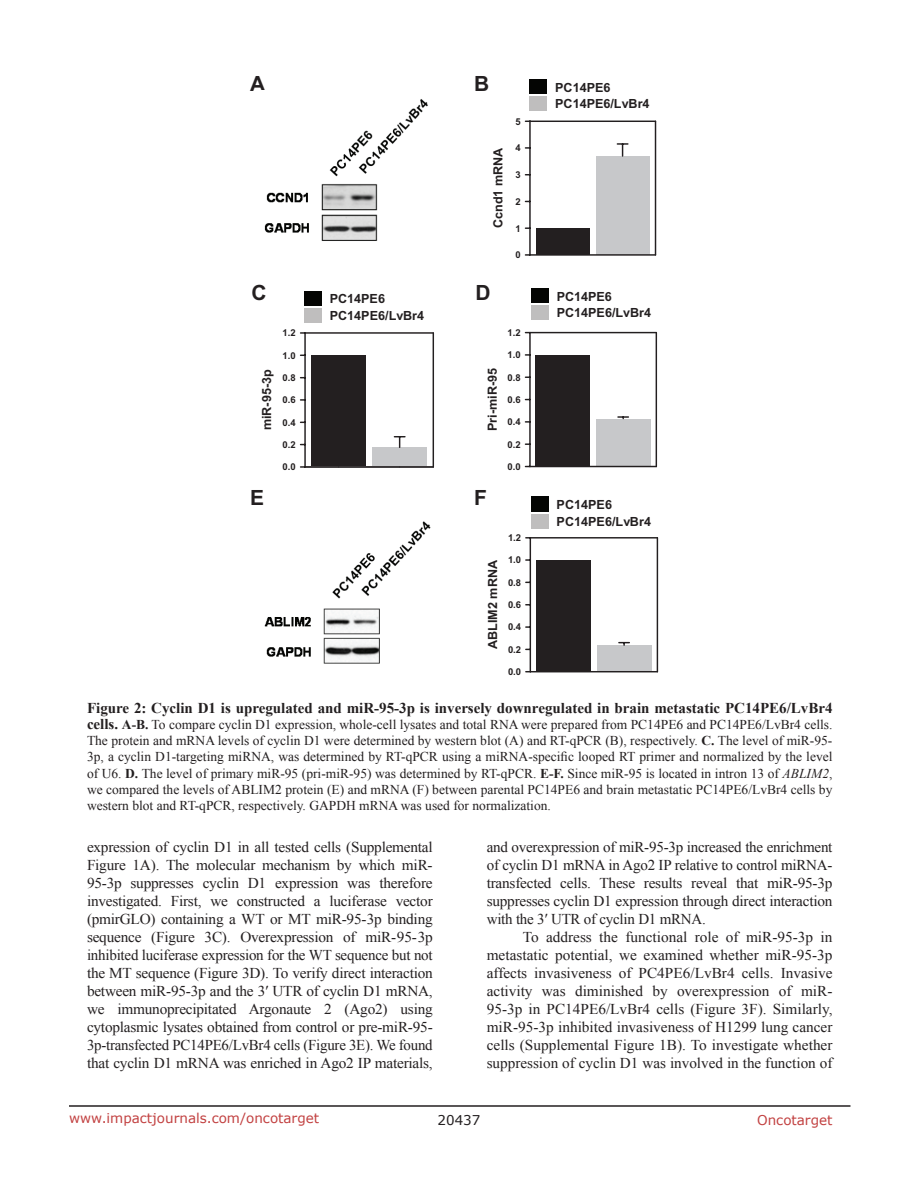
<style>
.page{position:relative;width:918px;height:1188px;background:#fff}
.page>*{position:absolute;margin:0;border:0;box-sizing:border-box;transform-origin:0 0}
.graphic{font:700 21px "Arial";color:#231f20}
.BodyText{font:15px/18px "Times New Roman";letter-spacing:-.015em;color:#231f20;text-align:justify}
.FigureText{font:700 15px "Times New Roman";color:#231f20}
.FigureText-2{font:13.5px/16.2px "Times New Roman";color:#231f20;text-align:justify}
.t1{font:13.5px "Verdana";color:#c24141}
.t2{font:13.5px "Verdana";color:#231f20}
.graphic-2{font:700 12.6px/16.6px "Arial";color:#231f20}
.graphic-3{font:700 9.45px "Arial";color:#231f20}
.s1{font-weight:700;font-size:15px}
.s2{font-weight:700}
.s3{font-style:italic}
</style>
<div class="page">
<hr style="left:69px;top:1105px;width:781px;height:2px;background:#231f20">
<div style="left:530px;top:333px;width:126px;height:134px;background:#fff;border:1px solid #fff"></div>
<hr style="left:530px;top:332px;width:126px;height:1px;background:#231f20">
<hr style="left:529px;top:333px;width:2px;height:134px;background:#231f20">
<hr style="left:656px;top:333px;width:1px;height:134px;background:#231f20">
<div style="left:536px;top:355px;width:54px;height:112px;background:#231f20"></div>
<div style="left:596px;top:419px;width:54px;height:48px;background:#c7c8ca"></div>
<svg style="left:618px;top:416px;width:10px;height:3px"></svg>
<hr style="left:530px;top:466px;width:126px;height:1px;background:#231f20">
<div style="left:531px;top:289px;width:18px;height:14px;background:#040503"></div>
<div style="left:531px;top:305px;width:18px;height:15px;background:#bfbebe"></div>
<img style="left:264px;top:521px;width:167px;height:143px">
<div style="left:530px;top:538px;width:127px;height:134px;background:#fff;border:1px solid #fff"></div>
<hr style="left:530px;top:537px;width:127px;height:2px;background:#231f20">
<hr style="left:530px;top:538px;width:1px;height:134px;background:#231f20">
<hr style="left:657px;top:538px;width:1px;height:134px;background:#231f20">
<div style="left:536px;top:560px;width:55px;height:112px;background:#231f20"></div>
<div style="left:597px;top:645px;width:54px;height:27px;background:#c7c8ca"></div>
<svg style="left:619px;top:642px;width:10px;height:3px"></svg>
<hr style="left:530px;top:671px;width:127px;height:1px;background:#231f20">
<div style="left:531px;top:497px;width:18px;height:15px;background:#040503"></div>
<div style="left:531px;top:514px;width:18px;height:15px;background:#bfbebe"></div>
<div style="left:305px;top:333px;width:128px;height:134px;background:#fff;border:1px solid #fff"></div>
<hr style="left:305px;top:466px;width:128px;height:2px;background:#231f20">
<hr style="left:305px;top:332px;width:128px;height:2px;background:#231f20">
<hr style="left:304px;top:333px;width:2px;height:134px;background:#231f20">
<hr style="left:433px;top:333px;width:1px;height:134px;background:#231f20">
<div style="left:311px;top:355px;width:55px;height:111px;background:#231f20"></div>
<div style="left:372px;top:447px;width:55px;height:19px;background:#c7c8ca"></div>
<svg style="left:394px;top:436px;width:11px;height:11px"></svg>
<div style="left:304px;top:291px;width:18px;height:15px;background:#040503"></div>
<div style="left:304px;top:308px;width:18px;height:14px;background:#bfbebe"></div>
<img style="left:264px;top:99px;width:164px;height:142px">
<div style="left:530px;top:121px;width:126px;height:134px;background:#fff;border:1px solid #fff"></div>
<hr style="left:530px;top:121px;width:126px;height:1px;background:#231f20">
<hr style="left:529px;top:121px;width:2px;height:134px;background:#231f20">
<hr style="left:655px;top:121px;width:1px;height:134px;background:#231f20">
<div style="left:536px;top:228px;width:54px;height:27px;background:#231f20"></div>
<div style="left:596px;top:156px;width:54px;height:99px;background:#c7c8ca"></div>
<svg style="left:617px;top:143px;width:11px;height:13px"></svg>
<hr style="left:530px;top:254px;width:126px;height:2px;background:#231f20">
<div style="left:529px;top:79px;width:18px;height:15px;background:#040503"></div>
<div style="left:530px;top:96px;width:17px;height:15px;background:#bfbebe"></div>
<p class="graphic" style="left:250px;top:69px;width:17px">A</p>
<p class="graphic" style="left:474px;top:69px;width:17px">B</p>
<p class="graphic-2" style="left:490px;top:228px;width:82px;rotate:-90deg">Ccnd1 mRNA</p>
<p class="graphic" style="left:252px;top:279px;width:17px">C</p>
<p class="graphic" style="left:476px;top:279px;width:17px">D</p>
<p class="graphic-2" style="left:330px;top:291px;width:96px">PC14PE6<br>PC14PE6/LvBr4</p>
<p class="graphic-3" style="left:515px;top:115px;width:7px">5</p>
<p class="graphic-3" style="left:515px;top:142px;width:7px">4</p>
<p class="graphic-3" style="left:515px;top:168px;width:7px">3</p>
<p class="graphic-3" style="left:515px;top:195px;width:7px">2</p>
<p class="graphic-3" style="left:515px;top:222px;width:7px">1</p>
<p class="graphic-3" style="left:515px;top:249px;width:7px">0</p>
<p class="graphic-3" style="left:283px;top:327px;width:15px">1.2</p>
<p class="graphic-3" style="left:508px;top:326px;width:15px">1.2</p>
<p class="graphic-3" style="left:283px;top:349px;width:15px">1.0</p>
<p class="graphic-3" style="left:508px;top:349px;width:15px">1.0</p>
<p class="graphic-2" style="left:259px;top:430px;width:62px;rotate:-90deg">miR-95-3p</p>
<p class="graphic-3" style="left:283px;top:371px;width:15px">0.8</p>
<p class="graphic-3" style="left:283px;top:394px;width:15px">0.6</p>
<p class="graphic-3" style="left:283px;top:416px;width:15px">0.4</p>
<p class="graphic-2" style="left:484px;top:431px;width:64px;rotate:-90deg">Pri-miR-95</p>
<p class="graphic-3" style="left:508px;top:371px;width:15px">0.8</p>
<p class="graphic-3" style="left:508px;top:393px;width:15px">0.6</p>
<p class="graphic-3" style="left:508px;top:416px;width:15px">0.4</p>
<p class="graphic-3" style="left:283px;top:438px;width:15px">0.2</p>
<p class="graphic-3" style="left:508px;top:438px;width:15px">0.2</p>
<p class="graphic-3" style="left:283px;top:461px;width:15px">0.0</p>
<p class="graphic-3" style="left:508px;top:460px;width:15px">0.0</p>
<p class="graphic" style="left:250px;top:484px;width:15px">E</p>
<p class="graphic" style="left:474px;top:484px;width:14px">F</p>
<p class="graphic-2" style="left:485px;top:649px;width:90px;rotate:-90deg">ABLIM2 mRNA</p>
<p class="graphic-3" style="left:508px;top:532px;width:15px">1.2</p>
<p class="graphic-3" style="left:508px;top:554px;width:15px">1.0</p>
<p class="graphic-3" style="left:508px;top:576px;width:15px">0.8</p>
<p class="graphic-3" style="left:508px;top:598px;width:15px">0.6</p>
<p class="graphic-3" style="left:508px;top:621px;width:15px">0.4</p>
<p class="graphic-3" style="left:508px;top:643px;width:15px">0.2</p>
<p class="graphic-3" style="left:508px;top:665px;width:15px">0.0</p>
<p class="graphic-2" style="left:555px;top:79px;width:96px">PC14PE6<br>PC14PE6/LvBr4</p>
<p class="graphic-2" style="left:557px;top:288px;width:96px">PC14PE6<br>PC14PE6/LvBr4</p>
<p class="graphic-2" style="left:557px;top:497px;width:96px">PC14PE6<br>PC14PE6/LvBr4</p>
<p class="FigureText" style="left:87px;top:697px;width:747px">Figure 2: Cyclin D1 is upregulated and miR-95-3p is inversely downregulated in brain metastatic PC14PE6/LvBr4</p>
<p class="FigureText-2" style="left:87px;top:716px;width:747px"><span class="s1">cells.</span> <span class="s2">A-B.</span> To compare cyclin D1 expression, whole-cell lysates and total RNA were prepared from PC14PE6 and PC14PE6/LvBr4 cells.<br>The protein and mRNA levels of cyclin D1 were determined by western blot (A) and RT-qPCR (B), respectively. <span class="s2">C.</span> The level of miR-95- 3p, a cyclin D1-targeting miRNA, was determined by RT-qPCR using a miRNA-specific looped RT primer and normalized by the level of U6. <span class="s2">D.</span> The level of primary miR-95 (pri-miR-95) was determined by RT-qPCR. <span class="s2">E-F.</span> Since miR-95 is located in intron 13 of <span class="s3">ABLIM2</span>, we compared the levels of ABLIM2 protein (E) and mRNA (F) between parental PC14PE6 and brain metastatic PC14PE6/LvBr4 cells by western blot and RT-qPCR, respectively. GAPDH mRNA was used for normalization.</p>
<p class="BodyText" style="left:87px;top:838px;width:347px">expression of cyclin D1 in all tested cells (Supplemental Figure 1A). The molecular mechanism by which miR-95-3p suppresses cyclin D1 expression was therefore investigated. First, we constructed a luciferase vector (pmirGLO) containing a WT or MT miR-95-3p binding sequence (Figure 3C). Overexpression of miR-95-3p inhibited luciferase expression for the WT sequence but not the MT sequence (Figure 3D). To verify direct interaction between miR-95-3p and the 3′ UTR of cyclin D1 mRNA, we immunoprecipitated Argonaute 2 (Ago2) using cytoplasmic lysates obtained from control or pre-miR-95- 3p-transfected PC14PE6/LvBr4 cells (Figure 3E). We found that cyclin D1 mRNA was enriched in Ago2 IP materials,</p>
<p class="BodyText" style="left:487px;top:838px;width:347px">and overexpression of miR-95-3p increased the enrichment of cyclin D1 mRNA in Ago2 IP relative to control miRNA&shy;transfected cells. These results reveal that miR-95-3p suppresses cyclin D1 expression through direct interaction with the 3′ UTR of cyclin D1 mRNA.</p>
<p class="BodyText" style="left:487px;top:928px;width:347px;text-indent:36px">To address the functional role of miR-95-3p in metastatic potential, we examined whether miR-95-3p affects invasiveness of PC4PE6/LvBr4 cells. Invasive activity was diminished by overexpression of miR-95-3p in PC14PE6/LvBr4 cells (Figure 3F). Similarly, miR-95-3p inhibited invasiveness of H1299 lung cancer cells (Supplemental Figure 1B). To investigate whether suppression of cyclin D1 was involved in the function of</p>
<p class="t1" style="left:69px;top:1109px;width:252px">www.impactjournals.com/oncotarget</p>
<p class="t2" style="left:438px;top:1111px;width:44px">20437</p>
<p class="t1" style="left:757px;top:1111px;width:77px">Oncotarget</p>
</div>
